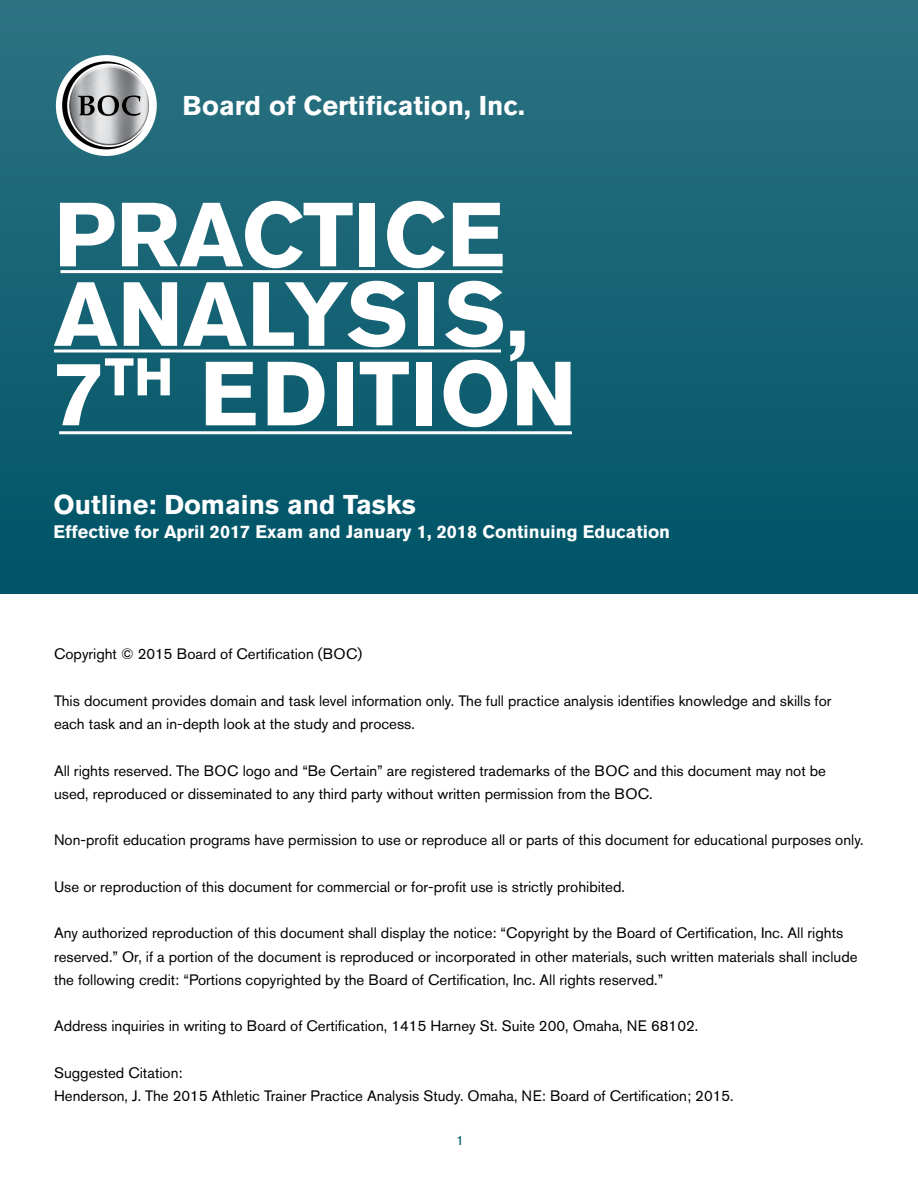
<style>
.page{position:relative;width:918px;height:1188px;background:#fff}
.page>*{position:absolute;margin:0;border:0;box-sizing:border-box;transform-origin:0 0}
.t1{font:700 90px/79.5px "Akzidenz Grotesk BE";color:#fff}
.t2{font:700 27px "Akzidenz Grotesk BE";color:#fff}
.t3{font:700 18px "Akzidenz Grotesk BE";color:#fff}
.t4{font:15px/23.2px "Akzidenz Grotesk BE";color:#000}
.t5{font:13.5px "Akzidenz Grotesk BE";color:#005568}
</style>
<div class="page">
<div style="left:0;top:0;width:918px;height:594px;background:linear-gradient(to bottom,#2d7382,#005467)"></div>
<hr style="left:60px;top:270px;width:442px;height:3px;background:#fff">
<hr style="left:54px;top:350px;width:447px;height:2px;background:#fff">
<hr style="left:59px;top:431px;width:513px;height:3px;background:#fff">
<svg style="left:56px;top:55px;width:101px;height:101px"></svg>
<svg style="left:62px;top:61px;width:82px;height:88px"></svg>
<img style="left:78px;top:96px;width:17px;height:19px">
<img style="left:98px;top:95px;width:21px;height:21px">
<img style="left:122px;top:95px;width:19px;height:21px">
<h2 class="t2" style="left:183px;top:90px;width:344px">Board of Certification, Inc.</h2>
<h1 class="t1" style="left:54px;top:195px;width:524px">Practice<br>Analysis,<br>7<sup>th</sup> Edition</h1>
<h2 class="t2" style="left:54px;top:489px;width:364px">Outline: Domains and Tasks</h2>
<p class="t3" style="left:54px;top:521px;width:618px">Effective for April 2017 Exam and January 1, 2018 Continuing Education</p>
<p class="t4" style="left:54px;top:642px;width:310px">Copyright © 2015 Board of Certification (BOC)</p>
<p class="t4" style="left:54px;top:689px;width:779px">This document provides domain and task level information only. The full practice analysis identifies knowledge and skills for each task and an in-depth look at the study and process.</p>
<p class="t4" style="left:54px;top:759px;width:774px">All rights reserved. The BOC logo and “Be Certain” are registered trademarks of the BOC and this document may not be used, reproduced or disseminated to any third party without written permission from the BOC.</p>
<p class="t4" style="left:54px;top:828px;width:811px">Non-profit education programs have permission to use or reproduce all or parts of this document for educational purposes only.</p>
<p class="t4" style="left:54px;top:875px;width:573px">Use or reproduction of this document for commercial or for-profit use is strictly prohibited.</p>
<p class="t4" style="left:54px;top:921px;width:805px">Any authorized reproduction of this document shall display the notice: “Copyright by the Board of Certification, Inc. All rights reserved.” Or, if a portion of the document is reproduced or incorporated in other materials, such written materials shall include the following credit: “Portions copyrighted by the Board of Certification, Inc. All rights reserved.”</p>
<p class="t4" style="left:54px;top:1014px;width:646px">Address inquiries in writing to Board of Certification, 1415 Harney St. Suite 200, Omaha, NE 68102.</p>
<p class="t4" style="left:54px;top:1061px;width:681px">Suggested Citation:<br>Henderson, J. The 2015 Athletic Trainer Practice Analysis Study. Omaha, NE: Board of Certification; 2015.</p>
<p class="t5" style="left:456px;top:1132px;width:9px">1</p>
</div>
